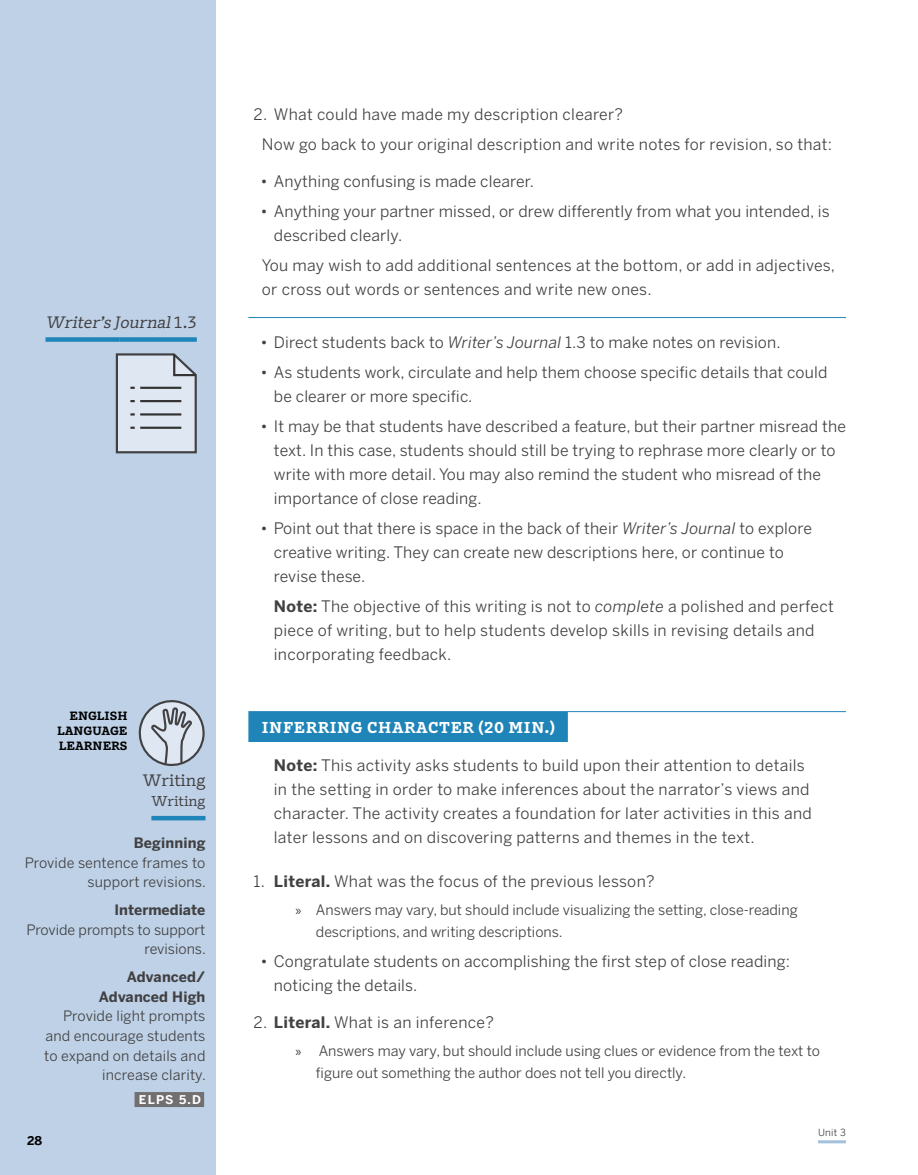
<style>
.page{position:relative;width:918px;height:1175px;background:#fff}
.page>*{position:absolute;margin:0;border:0;box-sizing:border-box;transform-origin:0 0}
.t1{font:italic 16.5px "Amplify";color:#414042}
.t2{font:16.5px "Amplify";color:#414042}
.t3{font:15.75px/24px "Benton Sans";letter-spacing:.01em;color:#414042}
.t4{font:700 15.75px "Amplify";letter-spacing:.04em;color:#fff}
.t5{font:14.25px/19.5px "Benton Sans";color:#414042;text-align:right}
.t6{font:700 14.25px/19.5px "Benton Sans";letter-spacing:.005em;color:#414042;text-align:right}
.t7{font:14.25px "Amplify";color:#414042}
.t8{font:700 12px/15px "Amplify";color:#000;text-align:justify}
.t9{font:700 12px "Benton Sans";color:#fff}
.t10{font:700 12px "Benton Sans";color:#000}
.t11{font:9.75px "Benton Sans";color:#414042}
.s1{font-style:normal}
.s2{font-style:italic}
.s3{font-weight:700}
.s4{font-family:"Myriad Pro"}
</style>
<div class="page">
<div style="left:0;top:0;width:216px;height:1174px;background:#bed1e6"></div>
<hr style="left:818px;top:1140px;width:28px;height:3px;background:#a3c0dc">
<hr style="left:248px;top:317px;width:598px;height:1px;background:#1f84b7">
<hr style="left:248px;top:711px;width:598px;height:1px;background:#1f84b7">
<div style="left:248px;top:712px;width:320px;height:30px;background:#1f84b7"></div>
<hr style="left:151px;top:816px;width:54px;height:4px;background:#1f84b7">
<svg style="left:139px;top:700px;width:66px;height:66px"></svg>
<div style="left:135px;top:1092px;width:69px;height:15px;background:#716f6f"></div>
<div style="left:46px;top:337px;width:74px;height:5px;background:#1f84b7"></div>
<div style="left:120px;top:337px;width:77px;height:5px;background:#1f84b7"></div>
<svg style="left:116px;top:353px;width:81px;height:100px;background:#c6ced8"></svg>
<hr style="left:140px;top:387px;width:41px;height:2px;background:#333">
<p class="t1" style="left:46px;top:312px;width:153px">Writer’s Journal<span class="s1">1 . 3</span></p>
<p class="t8" style="left:57px;top:708px;width:72px;text-indent:12px">ENGLISH LANGUAGE LEARNERS</p>
<p class="t2" style="left:143px;top:770px;width:64px">Writing</p>
<p class="t7" style="left:151px;top:792px;width:56px">Writing</p>
<p class="t6" style="left:134px;top:833px;width:73px">Beginning</p>
<p class="t5" style="left:25px;top:852px;width:183px">Provide sentence frames to support revisions.</p>
<p class="t6" style="left:115px;top:900px;width:92px">Intermediate</p>
<p class="t5" style="left:27px;top:919px;width:181px">Provide prompts to support revisions.</p>
<p class="t6" style="left:99px;top:967px;width:108px">Advanced/<br>Advanced High</p>
<p class="t5" style="left:44px;top:1006px;width:163px">Provide light prompts and encourage students to expand on details and increase clarity.</p>
<p class="t10" style="left:27px;top:1133px;width:17px">28</p>
<p class="t9" style="left:139px;top:1092px;width:63px">ELPS 5.D</p>
<p class="t3" style="left:262px;top:100px;width:572px;line-height:29.4px;text-indent:-8px">2. What could have made my description clearer?<br>Now go back to your original description and write notes for revision, so that:</p>
<p class="t3" style="left:260px;top:169px;width:275px">• Anything confusing is made clearer.</p>
<p class="t3" style="left:274px;top:199px;width:557px;text-indent:-13px">• Anything your partner missed, or drew differently from what you intended, is described clearly.</p>
<p class="t3" style="left:262px;top:253px;width:575px">You may wish to add additional sentences at the bottom, or add in adjectives, or cross out words or sentences and write new ones.</p>
<p class="t3" style="left:260px;top:330px;width:522px">• Direct students back to <span class="s2">Writer’s Journal</span> 1.3 to make notes on revision.</p>
<p class="t3" style="left:274px;top:360px;width:555px;text-indent:-13px">• As students work, circulate and help them choose specific details that could be clearer or more specific.</p>
<p class="t3" style="left:274px;top:414px;width:574px;text-indent:-13px">• It may be that students have described a feature, but their partner misread the text. In this case, students should still be trying to rephrase more clearly or to write with more detail. You may also remind the student who misread of the importance of close reading.</p>
<p class="t3" style="left:274px;top:516px;width:540px;text-indent:-13px">• Point out that there is space in the back of their <span class="s2">Writer’s Journal</span> to explore creative writing. They can create new descriptions here, or continue to revise these.</p>
<p class="t3" style="left:274px;top:594px;width:561px"><span class="s3">Note:</span> The objective of this writing is not to <span class="s2">complete</span> a polished and perfect piece of writing, but to help students develop skills in revising details and incorporating feedback.</p>
<p class="t4" style="left:262px;top:717px;width:295px">INFERRING CHARACTER (20 MIN.)</p>
<p class="t3" style="left:274px;top:752px;width:539px"><span class="s3">Note:</span> This activity asks students to build upon their attention to details in the setting in order to make inferences about the narrator’s views and character. The activity creates a foundation for later activities in this and later lessons and on discovering patterns and themes in the text.</p>
<p class="t3" style="left:254px;top:869px;width:402px">1. <span class="s3">Literal.</span> What was the focus of the previous lesson?</p>
<p class="t5" style="left:316px;top:898px;width:483px;line-height:22.5px;text-align:left;text-indent:-20px"><span class="s4">»</span> Answers may vary, but should include visualizing the setting, close-reading descriptions, and writing descriptions.</p>
<p class="t3" style="left:274px;top:949px;width:518px;text-indent:-13px">• Congratulate students on accomplishing the first step of close reading: noticing the details.</p>
<p class="t3" style="left:254px;top:1010px;width:242px">2. <span class="s3">Literal.</span> What is an inference?</p>
<p class="t5" style="left:316px;top:1039px;width:506px;line-height:22.5px;text-align:left;text-indent:-20px"><span class="s4">»</span> Answers may vary, but should include using clues or evidence from the text to figure out something the author does not tell you directly.</p>
<p class="t11" style="left:818px;top:1126px;width:29px">Unit 3</p>
</div>
